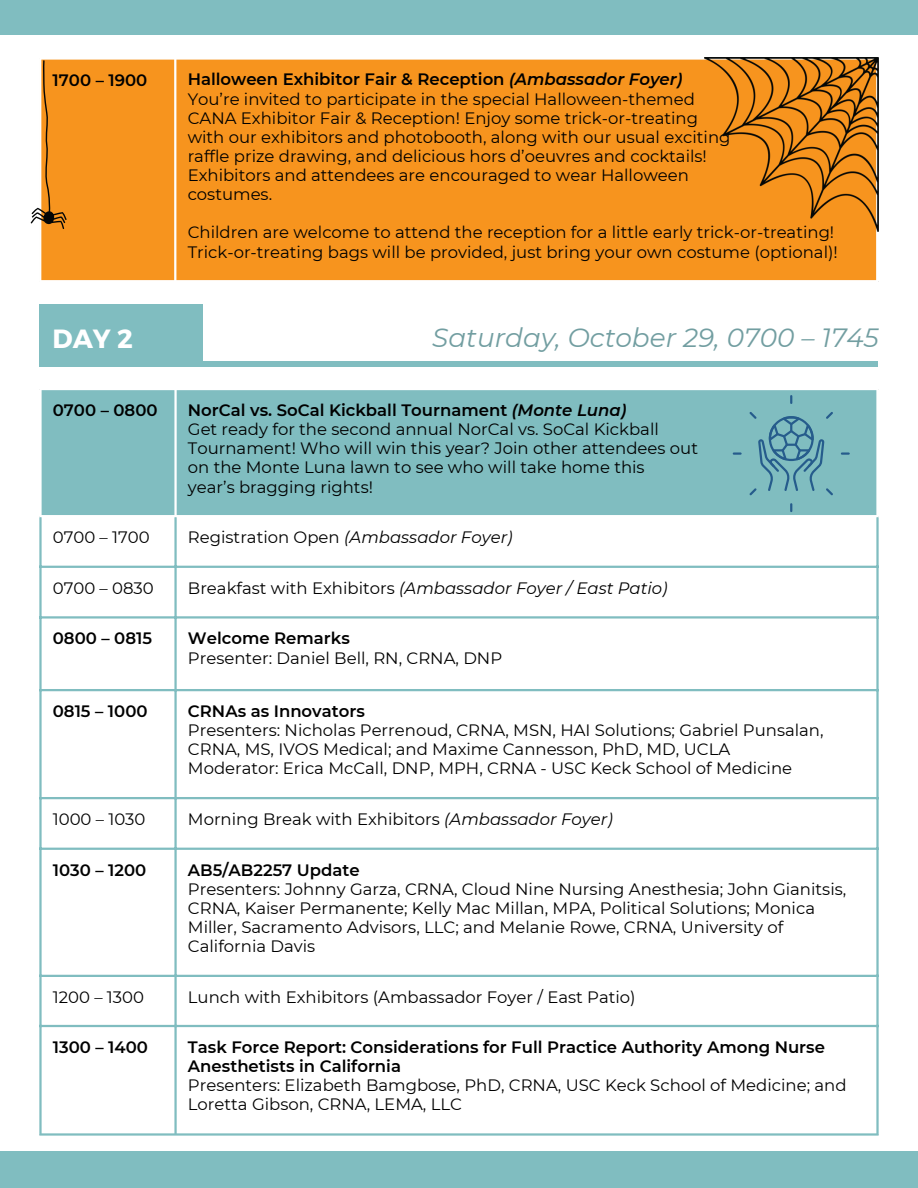
<style>
.page{position:relative;width:918px;height:1188px;background:#fff}
.page>*{position:absolute;margin:0;border:0;box-sizing:border-box;transform-origin:0 0}
.t1{font:italic 26.4px "Montserrat";color:#729ea1}
.t2{font:700 26.4px "Montserrat";color:#fff}
.t3{font:16.5px/19.2px "Montserrat";color:#000}
.t4{font:600 16.5px/19.2px "Montserrat";color:#000}
.t5{font:italic 16.5px "Montserrat";color:#000}
.s1{font-weight:600}
.s2{font-weight:600;font-style:italic}
.s3{font-style:normal}
.s4{font-style:italic}
</style>
<div class="page">
<div style="left:0;top:1151px;width:918px;height:37px;background:#80bdc0"></div>
<div style="left:0;top:0;width:918px;height:35px;background:#80bdc0"></div>
<div style="left:41px;top:60px;width:835px;height:220px;background:#f7941e"></div>
<hr style="left:174px;top:60px;width:2px;height:220px;background:#fff">
<img style="left:704px;top:57px;width:174px;height:175px">
<svg style="left:31px;top:60px;width:36px;height:169px"></svg>
<div style="left:84px;top:361px;width:794px;height:6px;background:#80bdc0"></div>
<div style="left:39px;top:304px;width:163px;height:63px;background:#80bdc0"></div>
<div style="left:42px;top:390px;width:834px;height:125px;background:#80bdc0"></div>
<hr style="left:174px;top:390px;width:3px;height:125px;background:#fff">
<hr style="left:39px;top:517px;width:3px;height:616px;background:#80bdc0">
<hr style="left:174px;top:517px;width:3px;height:616px;background:#80bdc0">
<hr style="left:876px;top:517px;width:3px;height:616px;background:#80bdc0">
<hr style="left:39px;top:566px;width:840px;height:2px;background:#80bdc0">
<hr style="left:39px;top:616px;width:840px;height:3px;background:#80bdc0">
<hr style="left:39px;top:689px;width:840px;height:2px;background:#80bdc0">
<hr style="left:39px;top:797px;width:840px;height:2px;background:#80bdc0">
<hr style="left:39px;top:848px;width:840px;height:2px;background:#80bdc0">
<hr style="left:39px;top:975px;width:840px;height:2px;background:#80bdc0">
<hr style="left:39px;top:1025px;width:840px;height:2px;background:#80bdc0">
<hr style="left:39px;top:1133px;width:840px;height:3px;background:#80bdc0">
<svg style="left:790px;top:395px;width:2px;height:9px"></svg>
<svg style="left:790px;top:503px;width:2px;height:9px"></svg>
<svg style="left:841px;top:452px;width:9px;height:3px"></svg>
<svg style="left:733px;top:452px;width:9px;height:3px"></svg>
<svg style="left:749px;top:412px;width:84px;height:83px;background:#6eaab5"></svg>
<p class="t4" style="left:53px;top:71px;width:96px">1700 – 1900</p>
<p class="t3" style="left:188px;top:70px;width:544px"><span class="s1">Halloween Exhibitor Fair &amp; Reception</span> <span class="s2">(Ambassador Foyer)<br></span>You’re invited to participate in the special Halloween-themed CANA Exhibitor Fair &amp; Reception! Enjoy some trick-or-treating with our exhibitors and photobooth, along with our usual exciting raffle prize drawing, and delicious hors d’oeuvres and cocktails!<br>Exhibitors and attendees are encouraged to wear Halloween costumes.</p>
<p class="t3" style="left:188px;top:223px;width:652px">Children are welcome to attend the reception for a little early trick-or-treating!<br>Trick-or-treating bags will be provided, just bring your own costume (optional)!</p>
<h1 class="t2" style="left:52px;top:321px;width:82px">DAY 2</h1>
<h1 class="t1" style="left:432px;top:322px;width:448px">Saturday, October 29, 0700 – 1745</h1>
<p class="t4" style="left:53px;top:401px;width:106px">0700 – 0800</p>
<p class="t3" style="left:188px;top:401px;width:512px"><span class="s1">NorCal vs. SoCal Kickball Tournament</span> <span class="s2">(Monte Luna)<br></span>Get ready for the second annual NorCal vs. SoCal Kickball Tournament! Who will win this year? Join other attendees out on the Monte Luna lawn to see who will take home this<br>year’s bragging rights!</p>
<p class="t3" style="left:53px;top:528px;width:98px">0700 – 1700</p>
<p class="t5" style="left:188px;top:527px;width:326px"><span class="s3">Registration Open</span> (Ambassador Foyer)</p>
<p class="t3" style="left:53px;top:578px;width:103px">0700 – 0830</p>
<p class="t5" style="left:188px;top:578px;width:481px"><span class="s3">Breakfast with Exhibitors</span> (Ambassador Foyer / East Patio)</p>
<p class="t4" style="left:53px;top:629px;width:101px">0800 – 0815</p>
<p class="t4" style="left:188px;top:629px;width:163px">Welcome Remarks</p>
<p class="t3" style="left:188px;top:648px;width:316px">Presenter: Daniel Bell, RN, CRNA, DNP</p>
<p class="t4" style="left:53px;top:702px;width:96px">0815 – 1000</p>
<p class="t4" style="left:188px;top:702px;width:178px">CRNAs as Innovators</p>
<p class="t3" style="left:188px;top:721px;width:637px">Presenters: Nicholas Perrenoud, CRNA, MSN, HAI Solutions; Gabriel Punsalan,<br>CRNA, MS, IVOS Medical; and Maxime Cannesson, PhD, MD, UCLA<br>Moderator: Erica McCall, DNP, MPH, CRNA - USC Keck School of Medicine</p>
<p class="t3" style="left:53px;top:810px;width:94px">1000 – 1030</p>
<p class="t3" style="left:188px;top:810px;width:426px">Morning Break with Exhibitors <span class="s4">(Ambassador Foyer)</span></p>
<p class="t4" style="left:53px;top:860px;width:95px">1030 – 1200</p>
<p class="t4" style="left:188px;top:860px;width:173px">AB5/AB2257 Update</p>
<p class="t3" style="left:188px;top:879px;width:660px">Presenters: Johnny Garza, CRNA, Cloud Nine Nursing Anesthesia; John Gianitsis, CRNA, Kaiser Permanente; Kelly Mac Millan, MPA, Political Solutions; Monica Miller, Sacramento Advisors, LLC; and Melanie Rowe, CRNA, University of California Davis</p>
<p class="t3" style="left:53px;top:987px;width:93px">1200 – 1300</p>
<p class="t3" style="left:188px;top:987px;width:449px">Lunch with Exhibitors (Ambassador Foyer / East Patio)</p>
<p class="t4" style="left:53px;top:1037px;width:97px">1300 – 1400</p>
<p class="t4" style="left:188px;top:1037px;width:639px">Task Force Report: Considerations for Full Practice Authority Among Nurse<br>Anesthetists in California</p>
<p class="t3" style="left:188px;top:1076px;width:660px">Presenters: Elizabeth Bamgbose, PhD, CRNA, USC Keck School of Medicine; and<br>Loretta Gibson, CRNA, LEMA, LLC</p>
</div>
